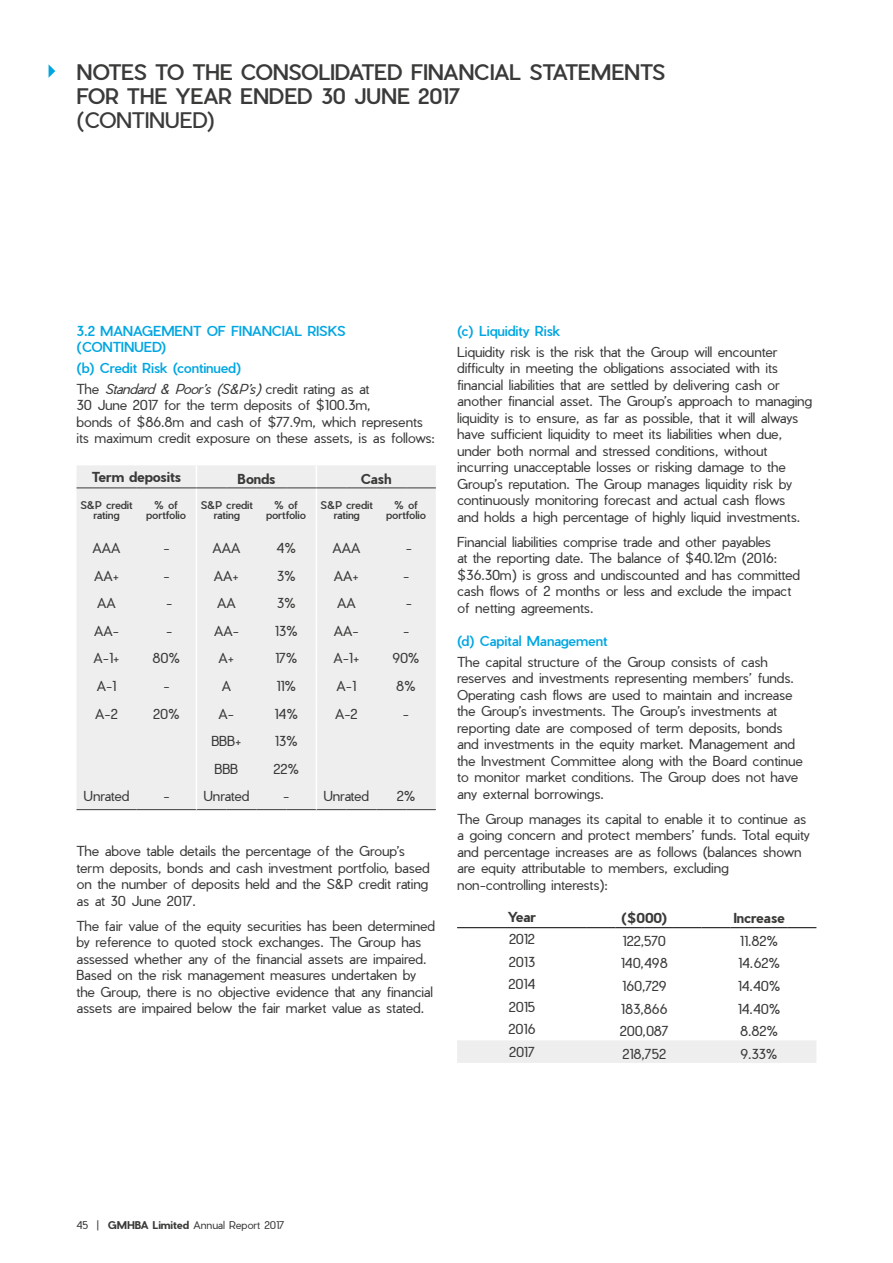
<style>
.page{position:relative;width:893px;height:1263px;background:#fff}
.page>*{position:absolute;margin:0;border:0;box-sizing:border-box;transform-origin:0 0}
.t1{font:500 21px/24px "Pier Sans";letter-spacing:-.005em;color:#3a3a39}
.t2{font:21px "Pier Sans";color:#3a3a39}
.t3{font:300 13.5px/16.5px "Pier Sans";letter-spacing:-.005em;color:#3a3a39}
.t4{font:500 13.5px/16.5px "Pier Sans";color:#00a6e2}
.t5{font:700 13.5px "Pier Sans";color:#3a3a39}
.t6{font:500 10.5px/10.5px "Pier Sans";letter-spacing:-.005em;color:#3a3a39;text-align:center}
.t7{font:300 10.5px "Pier Sans";color:#3a3a39}
.s1{font-weight:300;color:#3a3a39}
.s2{font-weight:300;font-style:italic;color:#3a3a39}
.s3{font-weight:700}
</style>
<div class="page">
<svg style="left:49px;top:65px;width:6px;height:13px"></svg>
<div style="left:77px;top:465px;width:359px;height:344px;background:#eee"></div>
<hr style="left:77px;top:809px;width:59px;height:1px;background:#3a3a39">
<hr style="left:136px;top:809px;width:60px;height:1px;background:#3a3a39">
<hr style="left:196px;top:809px;width:30px;height:1px;background:#3a3a39">
<hr style="left:226px;top:809px;width:30px;height:1px;background:#3a3a39">
<hr style="left:256px;top:809px;width:30px;height:1px;background:#3a3a39">
<hr style="left:286px;top:809px;width:30px;height:1px;background:#3a3a39">
<hr style="left:316px;top:809px;width:30px;height:1px;background:#3a3a39">
<hr style="left:346px;top:809px;width:30px;height:1px;background:#3a3a39">
<hr style="left:376px;top:809px;width:30px;height:1px;background:#3a3a39">
<hr style="left:406px;top:809px;width:30px;height:1px;background:#3a3a39">
<svg style="left:316px;top:465px;width:1px;height:23px"></svg>
<hr style="left:316px;top:488px;width:1px;height:38px;background:#fff">
<hr style="left:316px;top:526px;width:1px;height:36px;background:#fff">
<svg style="left:316px;top:562px;width:1px;height:247px"></svg>
<svg style="left:196px;top:465px;width:1px;height:23px"></svg>
<hr style="left:196px;top:488px;width:1px;height:38px;background:#fff">
<hr style="left:196px;top:526px;width:1px;height:36px;background:#fff">
<svg style="left:196px;top:562px;width:1px;height:247px"></svg>
<hr style="left:77px;top:488px;width:59px;height:1px;background:#3a3a39">
<hr style="left:136px;top:488px;width:60px;height:1px;background:#3a3a39">
<hr style="left:196px;top:488px;width:30px;height:1px;background:#3a3a39">
<hr style="left:226px;top:488px;width:30px;height:1px;background:#3a3a39">
<hr style="left:256px;top:488px;width:30px;height:1px;background:#3a3a39">
<hr style="left:286px;top:488px;width:30px;height:1px;background:#3a3a39">
<hr style="left:316px;top:488px;width:30px;height:1px;background:#3a3a39">
<hr style="left:346px;top:488px;width:30px;height:1px;background:#3a3a39">
<hr style="left:376px;top:488px;width:30px;height:1px;background:#3a3a39">
<hr style="left:406px;top:488px;width:30px;height:1px;background:#3a3a39">
<div style="left:457px;top:1040px;width:359px;height:23px;background:#eee"></div>
<hr style="left:457px;top:927px;width:130px;height:1px;background:#000">
<svg style="left:587px;top:927px;width:229px;height:1px"></svg>
<h1 class="t1" style="left:77px;top:60px;width:590px">NOTES TO THE CONSOLIDATED FINANCIAL STATEMENTS<br>FOR THE YEAR ENDED 30 JUNE 2017</h1>
<h1 class="t2" style="left:77px;top:106px;width:140px">(CONTINUED)</h1>
<p class="t4" style="left:77px;top:323px;width:270px">3.2 MANAGEMENT OF FINANCIAL RISKS (CONTINUED)</p>
<p class="t4" style="left:77px;top:358px;width:294px;line-height:20.7px">(b) Credit Risk (continued)<br><span class="s1">The</span> <span class="s2">Standard &amp; Poor’s (S&amp;P’s)</span> <span class="s1">credit rating as at</span></p>
<p class="t3" style="left:77px;top:397px;width:360px">30 June 2017 for the term deposits of $100.3m,<br>bonds of $86.8m and cash of $77.9m, which represents its maximum credit exposure on these assets, is as follows:</p>
<p class="t5" style="left:92px;top:467px;width:91px">Term deposits</p>
<p class="t5" style="left:237px;top:469px;width:39px">Bonds</p>
<p class="t5" style="left:361px;top:469px;width:32px">Cash</p>
<p class="t6" style="left:80px;top:500px;width:54px">S&amp;P credit rating</p>
<p class="t6" style="left:146px;top:500px;width:41px">% of portfolio</p>
<p class="t6" style="left:201px;top:500px;width:54px">S&amp;P credit rating</p>
<p class="t6" style="left:266px;top:500px;width:41px">% of portfolio</p>
<p class="t6" style="left:321px;top:500px;width:54px">S&amp;P credit rating</p>
<p class="t6" style="left:386px;top:500px;width:41px">% of portfolio</p>
<p class="t3" style="left:93px;top:540px;width:29px">AAA</p>
<p class="t3" style="left:163px;top:540px;width:8px">-</p>
<p class="t3" style="left:212px;top:540px;width:29px">AAA</p>
<p class="t3" style="left:277px;top:540px;width:21px">4%</p>
<p class="t3" style="left:332px;top:540px;width:29px">AAA</p>
<p class="t3" style="left:406px;top:540px;width:8px">-</p>
<p class="t3" style="left:94px;top:567px;width:26px">AA+</p>
<p class="t3" style="left:163px;top:567px;width:8px">-</p>
<p class="t3" style="left:214px;top:567px;width:26px">AA+</p>
<p class="t3" style="left:277px;top:567px;width:21px">3%</p>
<p class="t3" style="left:334px;top:567px;width:26px">AA+</p>
<p class="t3" style="left:403px;top:567px;width:8px">-</p>
<p class="t3" style="left:97px;top:595px;width:20px">AA</p>
<p class="t3" style="left:166px;top:595px;width:8px">-</p>
<p class="t3" style="left:217px;top:595px;width:20px">AA</p>
<p class="t3" style="left:277px;top:595px;width:21px">3%</p>
<p class="t3" style="left:337px;top:595px;width:20px">AA</p>
<p class="t3" style="left:406px;top:595px;width:8px">-</p>
<p class="t3" style="left:94px;top:623px;width:26px">AA-</p>
<p class="t3" style="left:166px;top:623px;width:8px">-</p>
<p class="t3" style="left:214px;top:623px;width:26px">AA-</p>
<p class="t3" style="left:275px;top:623px;width:25px">13%</p>
<p class="t3" style="left:334px;top:623px;width:26px">AA-</p>
<p class="t3" style="left:403px;top:623px;width:8px">-</p>
<p class="t3" style="left:94px;top:650px;width:27px">A-1+</p>
<p class="t3" style="left:153px;top:650px;width:29px">80%</p>
<p class="t3" style="left:219px;top:650px;width:17px">A+</p>
<p class="t3" style="left:275px;top:650px;width:24px">17%</p>
<p class="t3" style="left:333px;top:650px;width:27px">A-1+</p>
<p class="t3" style="left:392px;top:650px;width:29px">90%</p>
<p class="t3" style="left:97px;top:678px;width:21px">A-1</p>
<p class="t3" style="left:163px;top:678px;width:8px">-</p>
<p class="t3" style="left:222px;top:678px;width:11px">A</p>
<p class="t3" style="left:276px;top:678px;width:22px">11%</p>
<p class="t3" style="left:336px;top:678px;width:21px">A-1</p>
<p class="t3" style="left:396px;top:678px;width:21px">8%</p>
<p class="t3" style="left:95px;top:705px;width:24px">A-2</p>
<p class="t3" style="left:153px;top:705px;width:28px">20%</p>
<p class="t3" style="left:219px;top:705px;width:17px">A-</p>
<p class="t3" style="left:274px;top:705px;width:25px">14%</p>
<p class="t3" style="left:335px;top:705px;width:24px">A-2</p>
<p class="t3" style="left:403px;top:705px;width:8px">-</p>
<p class="t3" style="left:211px;top:733px;width:32px">BBB+</p>
<p class="t3" style="left:275px;top:733px;width:25px">13%</p>
<p class="t3" style="left:215px;top:760px;width:25px">BBB</p>
<p class="t3" style="left:273px;top:760px;width:27px">22%</p>
<p class="t3" style="left:84px;top:788px;width:47px">Unrated</p>
<p class="t3" style="left:163px;top:788px;width:8px">-</p>
<p class="t3" style="left:204px;top:788px;width:47px">Unrated</p>
<p class="t3" style="left:283px;top:788px;width:8px">-</p>
<p class="t3" style="left:323px;top:788px;width:47px">Unrated</p>
<p class="t3" style="left:397px;top:788px;width:20px">2%</p>
<p class="t3" style="left:77px;top:843px;width:355px">The above table details the percentage of the Group’s term deposits, bonds and cash investment portfolio, based on the number of deposits held and the S&amp;P credit rating as at 30 June 2017.</p>
<p class="t3" style="left:77px;top:918px;width:360px">The fair value of the equity securities has been determined by reference to quoted stock exchanges. The Group has assessed whether any of the financial assets are impaired.<br>Based on the risk management measures undertaken by the Group, there is no objective evidence that any financial assets are impaired below the fair market value as stated.</p>
<p class="t4" style="left:457px;top:323px;width:105px">(c) Liquidity Risk</p>
<p class="t3" style="left:457px;top:343px;width:356px">Liquidity risk is the risk that the Group will encounter difficulty in meeting the obligations associated with its financial liabilities that are settled by delivering cash or another financial asset. The Group’s approach to managing liquidity is to ensure, as far as possible, that it will always have sufficient liquidity to meet its liabilities when due, under both normal and stressed conditions, without incurring unacceptable losses or risking damage to the Group’s reputation. The Group manages liquidity risk by continuously monitoring forecast and actual cash flows<br>and holds a high percentage of highly liquid investments.</p>
<p class="t3" style="left:457px;top:533px;width:345px">Financial liabilities comprise trade and other payables<br>at the reporting date. The balance of $40.12m (2016: $36.30m) is gross and undiscounted and has committed cash flows of 2 months or less and exclude the impact of netting agreements.</p>
<p class="t4" style="left:457px;top:633px;width:152px">(d) Capital Management</p>
<p class="t3" style="left:457px;top:653px;width:347px">The capital structure of the Group consists of cash reserves and investments representing members’ funds.<br>Operating cash flows are used to maintain and increase the Group’s investments. The Group’s investments at reporting date are composed of term deposits, bonds and investments in the equity market. Management and the Investment Committee along with the Board continue to monitor market conditions. The Group does not have any external borrowings.</p>
<p class="t3" style="left:457px;top:810px;width:354px">The Group manages its capital to enable it to continue as a going concern and protect members’ funds. Total equity and percentage increases are as follows (balances shown are equity attributable to members, excluding non-controlling interests):</p>
<p class="t5" style="left:508px;top:907px;width:30px">Year</p>
<p class="t5" style="left:621px;top:909px;width:48px">($000)</p>
<p class="t5" style="left:733px;top:909px;width:53px">Increase</p>
<p class="t3" style="left:509px;top:931px;width:27px">2012</p>
<p class="t3" style="left:623px;top:933px;width:45px">122,570</p>
<p class="t3" style="left:740px;top:933px;width:40px">11.82%</p>
<p class="t3" style="left:509px;top:953px;width:28px">2013</p>
<p class="t3" style="left:621px;top:955px;width:48px">140,498</p>
<p class="t3" style="left:738px;top:955px;width:44px">14.62%</p>
<p class="t3" style="left:509px;top:976px;width:28px">2014</p>
<p class="t3" style="left:622px;top:978px;width:46px">160,729</p>
<p class="t3" style="left:738px;top:978px;width:44px">14.40%</p>
<p class="t3" style="left:509px;top:998px;width:28px">2015</p>
<p class="t3" style="left:621px;top:1000px;width:48px">183,866</p>
<p class="t3" style="left:738px;top:1000px;width:44px">14.40%</p>
<p class="t3" style="left:508px;top:1021px;width:28px">2016</p>
<p class="t3" style="left:620px;top:1023px;width:50px">200,087</p>
<p class="t3" style="left:740px;top:1023px;width:40px">8.82%</p>
<p class="t3" style="left:509px;top:1043px;width:27px">2017</p>
<p class="t3" style="left:622px;top:1045px;width:45px">218,752</p>
<p class="t3" style="left:741px;top:1045px;width:38px">9.33%</p>
<p class="t7" style="left:77px;top:1218px;width:210px">45 | <span class="s3">GMHBA Limited</span> Annual Report 2017</p>
</div>
